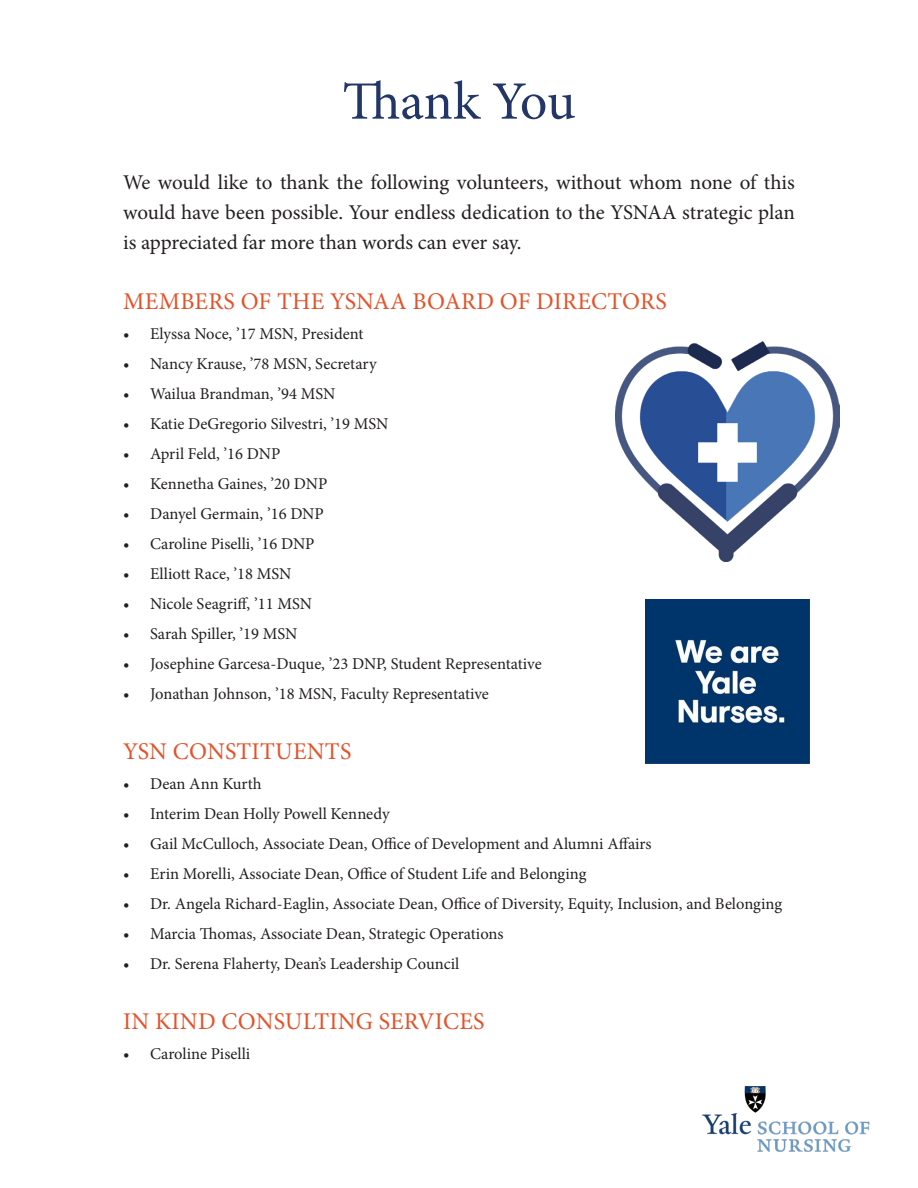
<style>
.page{position:relative;width:918px;height:1188px;background:#fff}
.page>*{position:absolute;margin:0;border:0;box-sizing:border-box;transform-origin:0 0}
.t1{font:54px "Minion Pro";letter-spacing:-.01em;color:#233668}
.t2{font:24px "Minion Pro";letter-spacing:.01em;color:#e45228}
.t3{font:21px/30px "Minion Pro";letter-spacing:-.005em;color:#231f20;text-align:justify}
.t4{font:16.5px "Minion Pro";color:#231f20}
</style>
<div class="page">
<img style="left:702px;top:1086px;width:168px;height:66px">
<img style="left:616px;top:341px;width:224px;height:221px">
<img style="left:645px;top:599px;width:165px;height:165px">
<p class="t1" style="left:342px;top:65px;width:235px">Thank You</p>
<p class="t3" style="left:123px;top:167px;width:673px">We would like to thank the following volunteers, without whom none of this would have been possible. Your endless dedication to the YSNAA strategic plan is appreciated far more than words can ever say.</p>
<p class="t2" style="left:123px;top:285px;width:545px">MEMBERS OF THE YSNAA BOARD OF DIRECTORS</p>
<p class="t4" style="left:123px;top:323px;width:242px">• Elyssa Noce, ’17 MSN, President</p>
<p class="t4" style="left:123px;top:353px;width:255px">• Nancy Krause, ’78 MSN, Secretary</p>
<p class="t4" style="left:123px;top:383px;width:214px">• Wailua Brandman, ’94 MSN</p>
<p class="t4" style="left:123px;top:413px;width:267px">• Katie DeGregorio Silvestri, ’19 MSN</p>
<p class="t4" style="left:123px;top:443px;width:159px">• April Feld, ’16 DNP</p>
<p class="t4" style="left:123px;top:473px;width:206px">• Kennetha Gaines, ’20 DNP</p>
<p class="t4" style="left:123px;top:503px;width:202px">• Danyel Germain, ’16 DNP</p>
<p class="t4" style="left:123px;top:533px;width:193px">• Caroline Piselli, ’16 DNP</p>
<p class="t4" style="left:123px;top:563px;width:170px">• Elliott Race, ’18 MSN</p>
<p class="t4" style="left:123px;top:593px;width:190px">• Nicole Seagriff, ’11 MSN</p>
<p class="t4" style="left:123px;top:623px;width:176px">• Sarah Spiller, ’19 MSN</p>
<p class="t4" style="left:123px;top:653px;width:420px">• Josephine Garcesa-Duque, ’23 DNP, Student Representative</p>
<p class="t4" style="left:123px;top:683px;width:367px">• Jonathan Johnson, ’18 MSN, Faculty Representative</p>
<p class="t2" style="left:123px;top:735px;width:230px">YSN CONSTITUENTS</p>
<p class="t4" style="left:123px;top:773px;width:140px">• Dean Ann Kurth</p>
<p class="t4" style="left:123px;top:803px;width:268px">• Interim Dean Holly Powell Kennedy</p>
<p class="t4" style="left:123px;top:833px;width:530px">• Gail McCulloch, Associate Dean, Office of Development and Alumni Affairs</p>
<p class="t4" style="left:123px;top:863px;width:465px">• Erin Morelli, Associate Dean, Office of Student Life and Belonging</p>
<p class="t4" style="left:123px;top:893px;width:660px">• Dr. Angela Richard-Eaglin, Associate Dean, Office of Diversity, Equity, Inclusion, and Belonging</p>
<p class="t4" style="left:123px;top:923px;width:382px">• Marcia Thomas, Associate Dean, Strategic Operations</p>
<p class="t4" style="left:123px;top:953px;width:338px">• Dr. Serena Flaherty, Dean’s Leadership Council</p>
<p class="t2" style="left:123px;top:1005px;width:363px">IN KIND CONSULTING SERVICES</p>
<p class="t4" style="left:123px;top:1043px;width:129px">• Caroline Piselli</p>
</div>
